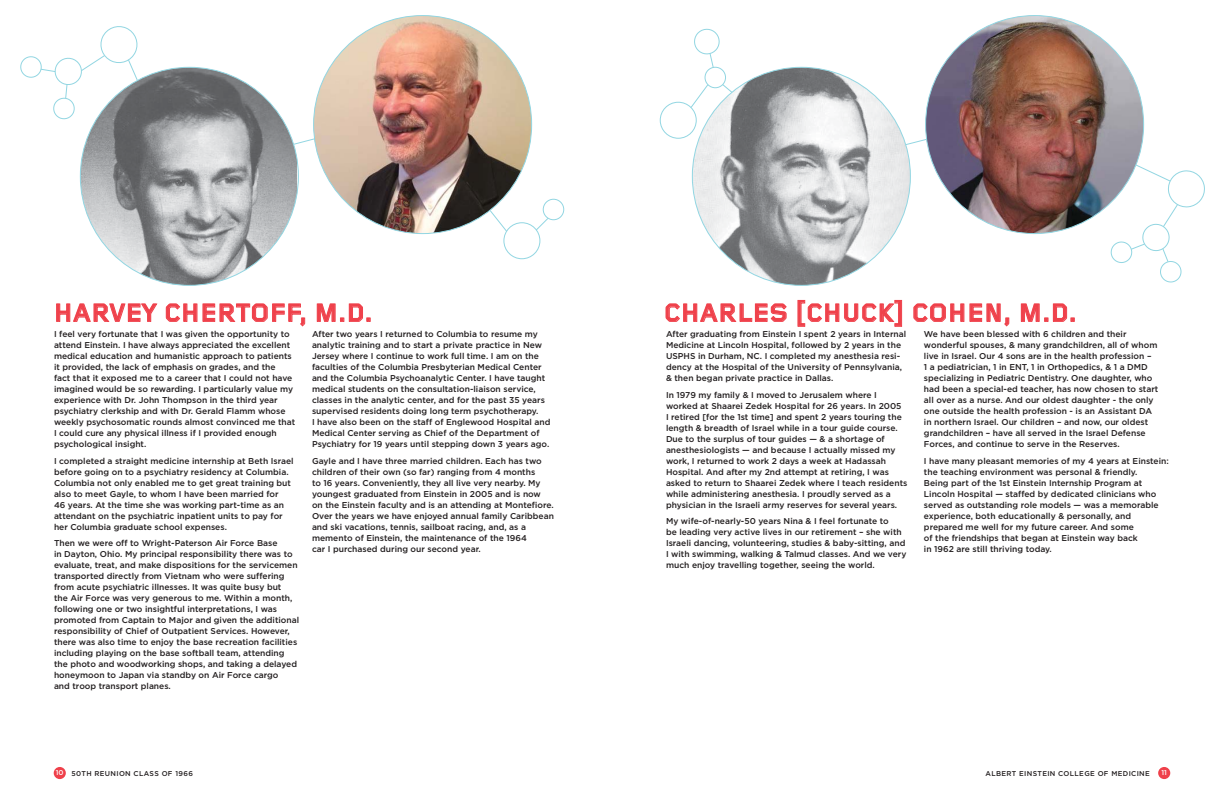
<style>
.page{position:relative;width:1224px;height:792px;background:#fff}
.page>*{position:absolute;margin:0;border:0;box-sizing:border-box;transform-origin:0 0}
.t1{font:700 26px "Foundry Gridnik";letter-spacing:.01em;color:#ef414b}
.t2{font:500 8.5px/11px "Gotham";color:#231f20}
.t3{font:500 7px "Gotham";letter-spacing:.05em;color:#231f20}
.t4{font:500 7px "Gotham";color:#fff}
.s1{color:#fff}
</style>
<div class="page">
<div style="left:660px;top:102px;width:37px;height:37px;border:1px solid #92d6e2;border-radius:50%"></div>
<div style="left:705px;top:67px;width:21px;height:21px;border:1px solid #92d6e2;border-radius:50%"></div>
<svg style="left:690px;top:84px;width:18px;height:24px"></svg>
<svg style="left:722px;top:84px;width:10px;height:9px"></svg>
<svg style="left:694px;top:28px;width:26px;height:40px"></svg>
<svg style="left:491px;top:211px;width:16px;height:21px"></svg>
<svg style="left:297px;top:138px;width:18px;height:6px"></svg>
<div style="left:504px;top:222px;width:36px;height:37px;border:1px solid #92d6e2;border-radius:50%"></div>
<div style="left:543px;top:199px;width:21px;height:21px;border:1px solid #92d6e2;border-radius:50%"></div>
<svg style="left:536px;top:218px;width:13px;height:13px"></svg>
<svg style="left:20px;top:26px;width:118px;height:94px"></svg>
<svg style="left:1111px;top:165px;width:94px;height:118px"></svg>
<div style="left:1158px;top:767px;width:12px;height:12px;background:#ef414b;border-radius:50%"></div>
<div style="left:54px;top:767px;width:12px;height:12px;background:#ef414b;border-radius:50%"></div>
<svg style="left:905px;top:139px;width:22px;height:6px"></svg>
<img style="left:692px;top:67px;width:218px;height:218px;border-radius:50%">
<img style="left:926px;top:16px;width:218px;height:218px;border-radius:50%">
<img style="left:80px;top:67px;width:217px;height:218px">
<img style="left:314px;top:16px;width:218px;height:218px;border-radius:107px">
<svg style="left:666px;top:303px;width:121px;height:19px"></svg>
<svg style="left:797px;top:300px;width:105px;height:27px"></svg>
<svg style="left:913px;top:303px;width:96px;height:24px"></svg>
<svg style="left:1021px;top:303px;width:54px;height:19px"></svg>
<svg style="left:56px;top:303px;width:101px;height:19px"></svg>
<svg style="left:166px;top:303px;width:139px;height:24px"></svg>
<svg style="left:317px;top:303px;width:54px;height:19px"></svg>
<h1 class="t1" style="left:54px;top:304px;width:320px">HARVEY CHERTOFF, M.D.</h1>
<p class="t2" style="left:54px;top:329px;width:243px">I feel very fortunate that I was given the opportunity to attend Einstein. I have always appreciated the excellent medical education and humanistic approach to patients it provided, the lack of emphasis on grades, and the<br>fact that it exposed me to a career that I could not have imagined would be so rewarding. I particularly value my experience with Dr. John Thompson in the third year psychiatry clerkship and with Dr. Gerald Flamm whose weekly psychosomatic rounds almost convinced me that I could cure any physical illness if I provided enough psychological insight.</p>
<p class="t2" style="left:54px;top:456px;width:241px">I completed a straight medicine internship at Beth Israel before going on to a psychiatry residency at Columbia.<br>Columbia not only enabled me to get great training but also to meet Gayle, to whom I have been married for<br>46 years. At the time she was working part-time as an attendant on the psychiatric inpatient units to pay for her Columbia graduate school expenses.</p>
<p class="t2" style="left:54px;top:538px;width:247px">Then we were off to Wright-Paterson Air Force Base<br>in Dayton, Ohio. My principal responsibility there was to evaluate, treat, and make dispositions for the servicemen transported directly from Vietnam who were suffering from acute psychiatric illnesses. It was quite busy but<br>the Air Force was very generous to me. Within a month, following one or two insightful interpretations, I was promoted from Captain to Major and given the additional responsibility of Chief of Outpatient Services. However, there was also time to enjoy the base recreation facilities including playing on the base softball team, attending the photo and woodworking shops, and taking a delayed honeymoon to Japan via standby on Air Force cargo<br>and troop transport planes.</p>
<p class="t2" style="left:312px;top:329px;width:240px">After two years I returned to Columbia to resume my analytic training and to start a private practice in New Jersey where I continue to work full time. I am on the faculties of the Columbia Presbyterian Medical Center and the Columbia Psychoanalytic Center. I have taught medical students on the consultation-liaison service, classes in the analytic center, and for the past 35 years supervised residents doing long term psychotherapy.<br>I have also been on the staff of Englewood Hospital and Medical Center serving as Chief of the Department of Psychiatry for 19 years until stepping down 3 years ago.</p>
<p class="t2" style="left:312px;top:456px;width:243px">Gayle and I have three married children. Each has two children of their own (so far) ranging from 4 months<br>to 16 years. Conveniently, they all live very nearby. My youngest graduated from Einstein in 2005 and is now<br>on the Einstein faculty and is an attending at Montefiore.<br>Over the years we have enjoyed annual family Caribbean and ski vacations, tennis, sailboat racing, and, as a memento of Einstein, the maintenance of the 1964<br>car I purchased during our second year.</p>
<h1 class="t1" style="left:664px;top:304px;width:414px">CHARLES [CHUCK] COHEN, M.D.</h1>
<p class="t2" style="left:666px;top:329px;width:242px">After graduating from Einstein I spent 2 years in Internal Medicine at Lincoln Hospital, followed by 2 years in the USPHS in Durham, NC. I completed my anesthesia resi&shy;dency at the Hospital of the University of Pennsylvania, &amp; then began private practice in Dallas.</p>
<p class="t2" style="left:666px;top:390px;width:243px">In 1979 my family &amp; I moved to Jerusalem where I worked at Shaarei Zedek Hospital for 26 years. In 2005<br>I retired [for the 1st time] and spent 2 years touring the length &amp; breadth of Israel while in a tour guide course.<br>Due to the surplus of tour guides — &amp; a shortage of anesthesiologists — and because I actually missed my work, I returned to work 2 days a week at Hadassah Hospital. And after my 2nd attempt at retiring, I was asked to return to Shaarei Zedek where I teach residents while administering anesthesia. I proudly served as a physician in the Israeli army reserves for several years.</p>
<p class="t2" style="left:666px;top:516px;width:242px">My wife-of-nearly-50 years Nina &amp; I feel fortunate to<br>be leading very active lives in our retirement – she with Israeli dancing, volunteering, studies &amp; baby-sitting, and I with swimming, walking &amp; Talmud classes. And we very much enjoy travelling together, seeing the world.</p>
<p class="t2" style="left:924px;top:329px;width:236px">We have been blessed with 6 children and their wonderful spouses, &amp; many grandchildren, all of whom live in Israel. Our 4 sons are in the health profession –<br>1 a pediatrician, 1 in ENT, 1 in Orthopedics, &amp; 1 a DMD specializing in Pediatric Dentistry. One daughter, who had been a special-ed teacher, has now chosen to start all over as a nurse. And our oldest daughter - the only one outside the health profession - is an Assistant DA in northern Israel. Our children – and now, our oldest grandchildren – have all served in the Israel Defense Forces, and continue to serve in the Reserves.</p>
<p class="t2" style="left:924px;top:456px;width:246px">I have many pleasant memories of my 4 years at Einstein: the teaching environment was personal &amp; friendly.<br>Being part of the 1st Einstein Internship Program at Lincoln Hospital — staffed by dedicated clinicians who served as outstanding role models — was a memorable experience, both educationally &amp; personally, and prepared me well for my future career. And some<br>of the friendships that began at Einstein way back<br>in 1962 are still thriving today.</p>
<p class="t3" style="left:56px;top:771px;width:139px"><span class="s1">10</span> 50TH REUNION CLASS OF 1966</p>
<p class="t3" style="left:986px;top:771px;width:166px">ALBERT EINSTEIN COLLEGE OF MEDICINE</p>
<p class="t4" style="left:1161px;top:770px;width:7px">11</p>
</div>
